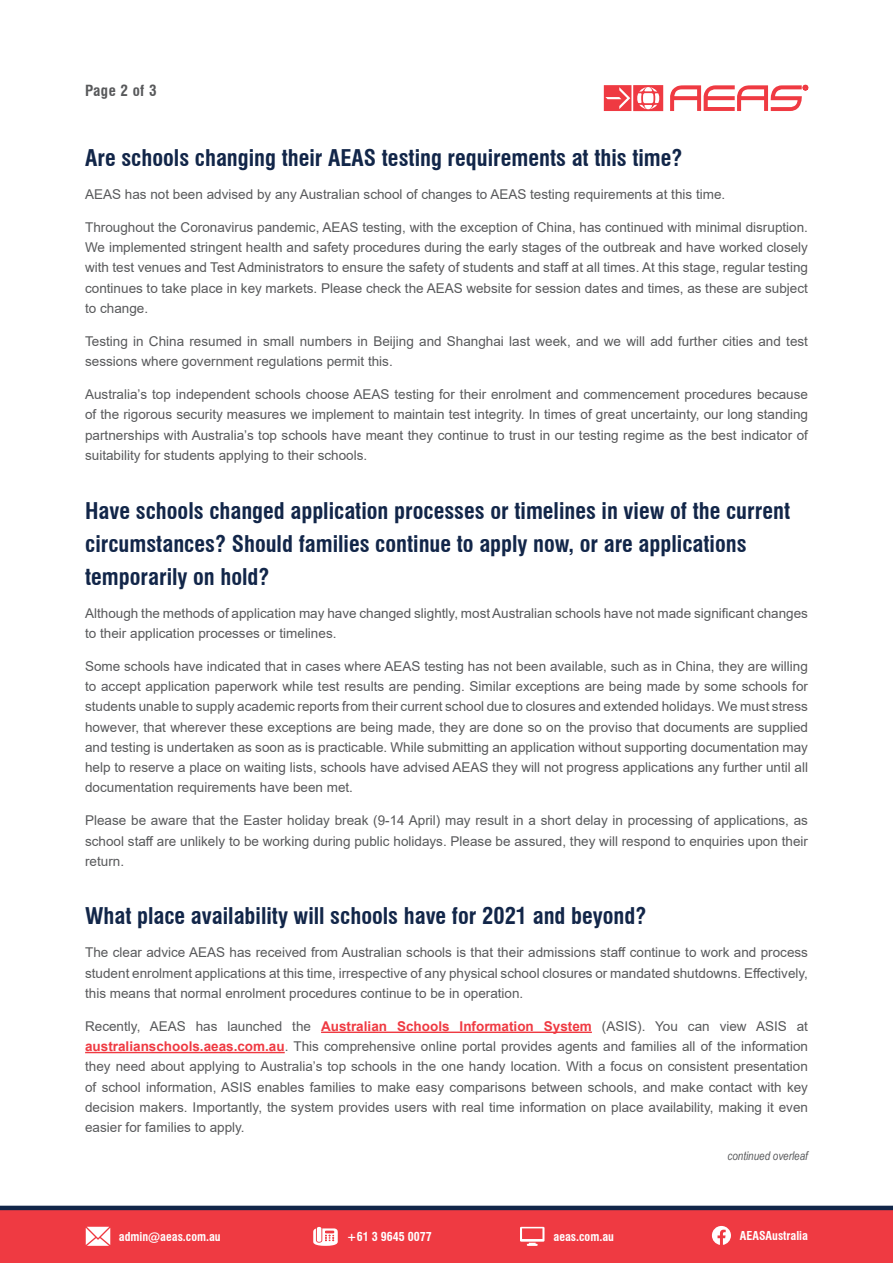
<style>
.page{position:relative;width:893px;height:1263px;background:#fff}
.page>*{position:absolute;margin:0;border:0;box-sizing:border-box;transform-origin:0 0}
.t1{font:700 condensed 22.5px/33px "Swiss 721 BT";color:#122649}
.t2{font:700 condensed 15px "Swiss 721 BT";letter-spacing:.03em;color:#58595b}
.t3{font:13.5px/20.2px "Arial";color:#58595b;text-align:justify}
.t4{font:700 condensed 12px "Swiss 721 BT";color:#fff}
.t5{font:italic 12px "Arial Narrow";color:#58595b}
.s1{font-weight:700;color:#ef3a42}
</style>
<div class="page">
<svg style="left:604px;top:85px;width:59px;height:26px"></svg>
<svg style="left:670px;top:85px;width:138px;height:26px"></svg>
<svg style="left:0;top:1206px;width:893px;height:57px;background:#de3842"></svg>
<svg style="left:86px;top:1227px;width:24px;height:19px"></svg>
<svg style="left:313px;top:1227px;width:25px;height:19px"></svg>
<svg style="left:520px;top:1227px;width:24px;height:19px"></svg>
<svg style="left:712px;top:1226px;width:19px;height:19px"></svg>
<hr style="left:321px;top:1031px;width:271px;height:2px;background:#ef3a42">
<hr style="left:85px;top:1052px;width:200px;height:1px;background:#ef3a42">
<p class="t2" style="left:85px;top:85px;width:73px">Page 2 of 3</p>
<h1 class="t1" style="left:85px;top:143px;width:599px">Are schools changing their AEAS testing requirements at this time?</h1>
<p class="t3" style="left:85px;top:185px;width:642px">AEAS has not been advised by any Australian school of changes to AEAS testing requirements at this time.</p>
<p class="t3" style="left:85px;top:218px;width:724px">Throughout the Coronavirus pandemic, AEAS testing, with the exception of China, has continued with minimal disruption.<br>We implemented stringent health and safety procedures during the early stages of the outbreak and have worked closely with test venues and Test Administrators to ensure the safety of students and staff at all times. At this stage, regular testing continues to take place in key markets. Please check the AEAS website for session dates and times, as these are subject to change.</p>
<p class="t3" style="left:85px;top:332px;width:724px">Testing in China resumed in small numbers in Beijing and Shanghai last week, and we will add further cities and test sessions where government regulations permit this.</p>
<p class="t3" style="left:85px;top:386px;width:724px">Australia’s top independent schools choose AEAS testing for their enrolment and commencement procedures because of the rigorous security measures we implement to maintain test integrity. In times of great uncertainty, our long standing partnerships with Australia’s top schools have meant they continue to trust in our testing regime as the best indicator of suitability for students applying to their schools.</p>
<h1 class="t1" style="left:85px;top:495px;width:706px">Have schools changed application processes or timelines in view of the current circumstances? Should families continue to apply now, or are applications temporarily on hold?</h1>
<p class="t3" style="left:85px;top:603px;width:724px">Although the methods of application may have changed slightly, most Australian schools have not made significant changes to their application processes or timelines.</p>
<p class="t3" style="left:85px;top:657px;width:724px">Some schools have indicated that in cases where AEAS testing has not been available, such as in China, they are willing to accept application paperwork while test results are pending. Similar exceptions are being made by some schools for students unable to supply academic reports from their current school due to closures and extended holidays. We must stress however, that wherever these exceptions are being made, they are done so on the proviso that documents are supplied and testing is undertaken as soon as is practicable. While submitting an application without supporting documentation may help to reserve a place on waiting lists, schools have advised AEAS they will not progress applications any further until all documentation requirements have been met.</p>
<p class="t3" style="left:85px;top:812px;width:724px">Please be aware that the Easter holiday break (9-14 April) may result in a short delay in processing of applications, as school staff are unlikely to be working during public holidays. Please be assured, they will respond to enquiries upon their return.</p>
<h1 class="t1" style="left:85px;top:901px;width:563px">What place availability will schools have for 2021 and beyond?</h1>
<p class="t3" style="left:85px;top:942px;width:724px">The clear advice AEAS has received from Australian schools is that their admissions staff continue to work and process student enrolment applications at this time, irrespective of any physical school closures or mandated shutdowns. Effectively, this means that normal enrolment procedures continue to be in operation.</p>
<p class="t3" style="left:85px;top:1017px;width:724px">Recently, AEAS has launched the <span class="s1">Australian Schools Information System</span> (ASIS). You can view ASIS at <span class="s1">australianschools.aeas.com.au</span>. This comprehensive online portal provides agents and families all of the information they need about applying to Australia’s top schools in the one handy location. With a focus on consistent presentation of school information, ASIS enables families to make easy comparisons between schools, and make contact with key decision makers. Importantly, the system provides users with real time information on place availability, making it even easier for families to apply.</p>
<p class="t5" style="left:727px;top:1149px;width:82px">continued overleaf</p>
<p class="t4" style="left:119px;top:1231px;width:103px">admin@aeas.com.au</p>
<p class="t4" style="left:347px;top:1232px;width:86px">+61 3 9645 0077</p>
<p class="t4" style="left:553px;top:1232px;width:62px">aeas.com.au</p>
<p class="t4" style="left:740px;top:1231px;width:70px">AEASAustralia</p>
</div>
